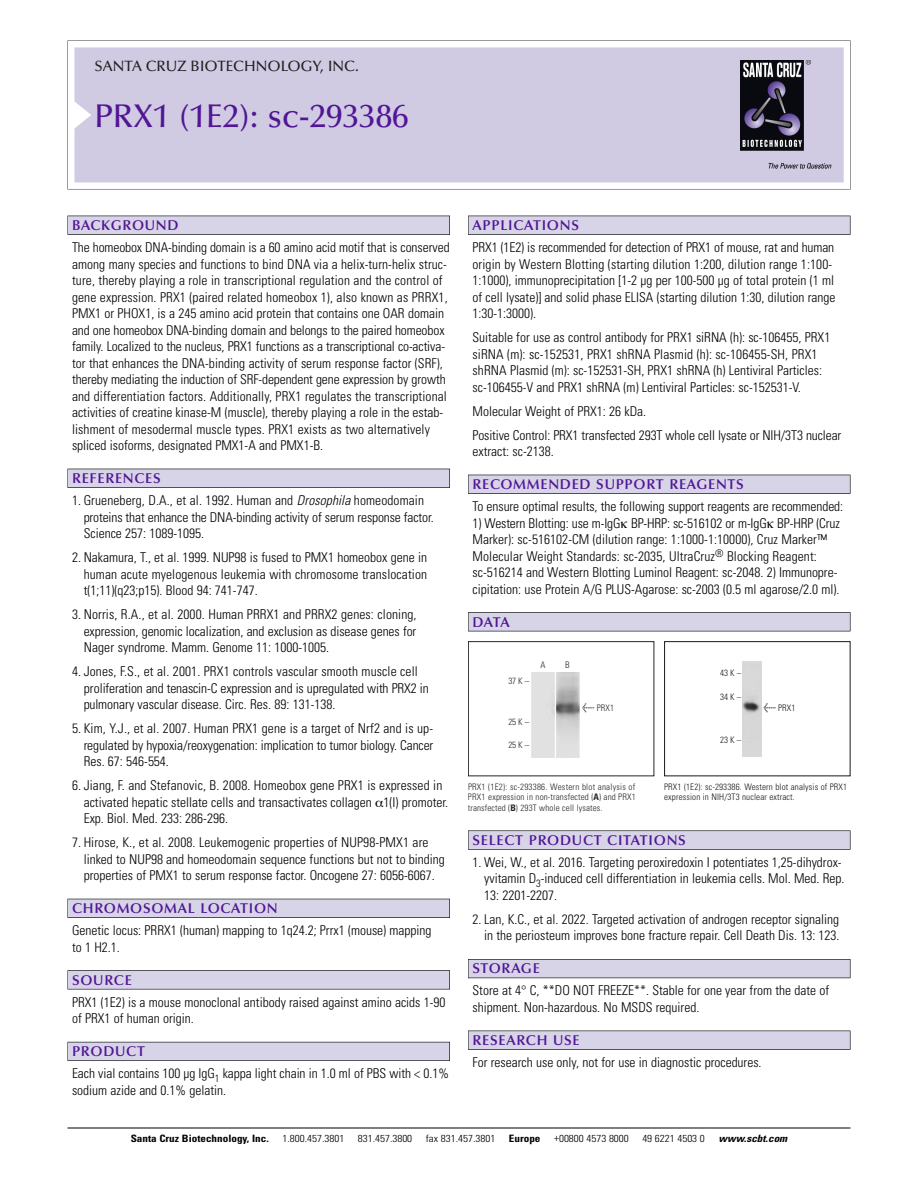
<style>
.page{position:relative;width:918px;height:1188px;background:#fff}
.page>*{position:absolute;margin:0;border:0;box-sizing:border-box;transform-origin:0 0}
.t1{font:500 33px "Optima";color:#511695}
.t2{font:500 15px "Optima";color:#231f20}
.t3{font:600 14.25px "Optima";letter-spacing:.05em;color:#511695}
.t4{font:300 condensed 13.5px/16.5px "Univers";color:#000}
.t5{font:300 condensed 10.2px "Univers";color:#000;scale:1.1 1}
.t6{font:700 condensed 10.2px "Univers";color:#000;scale:1.1 1}
.t7{font:italic 700 condensed 10.2px "Univers";color:#000;scale:1.1 1}
.t8{font:300 condensed 9px/10.5px "Univers";letter-spacing:.015em;color:#272627;text-align:justify}
.t9{font:300 condensed 9px/10.5px "Univers";letter-spacing:.015em;color:#191919}
.s1{font-style:italic}
.s2{font-family:"Meta Plus";font-weight:400;font-stretch:normal;font-size:10.5px}
.s3{font-weight:700}
</style>
<div class="page">
<svg style="left:68px;top:40px;width:783px;height:149px"></svg>
<div style="left:74px;top:47px;width:770px;height:135px;background:#d1cae3"></div>
<img style="left:741px;top:60px;width:90px;height:108px">
<div style="left:68px;top:216px;width:382px;height:19px;background:#535256"></div>
<div style="left:68px;top:216px;width:381px;height:18px;background:#d7d4e8"></div>
<div style="left:68px;top:469px;width:382px;height:19px;background:#525156"></div>
<div style="left:68px;top:469px;width:381px;height:18px;background:#d7d4e8"></div>
<div style="left:68px;top:899px;width:382px;height:19px;background:#515057"></div>
<div style="left:68px;top:899px;width:381px;height:18px;background:#d7d4e8"></div>
<div style="left:68px;top:970px;width:382px;height:19px;background:#575659"></div>
<div style="left:68px;top:971px;width:381px;height:18px;background:#d7d4e8"></div>
<div style="left:68px;top:1042px;width:382px;height:19px;background:#595860"></div>
<div style="left:68px;top:1042px;width:381px;height:18px;background:#d7d4e8"></div>
<div style="left:468px;top:216px;width:382px;height:19px;background:#535256"></div>
<div style="left:468px;top:216px;width:382px;height:18px;background:#d7d4e8"></div>
<div style="left:468px;top:475px;width:382px;height:19px;background:#525156"></div>
<div style="left:468px;top:475px;width:382px;height:18px;background:#d7d4e8"></div>
<div style="left:468px;top:612px;width:382px;height:19px;background:#545357"></div>
<div style="left:468px;top:613px;width:382px;height:18px;background:#d7d4e8"></div>
<svg style="left:468px;top:830px;width:382px;height:20px"></svg>
<div style="left:468px;top:831px;width:382px;height:18px;background:#d7d4e8"></div>
<div style="left:468px;top:959px;width:382px;height:19px;background:#55545b"></div>
<div style="left:468px;top:960px;width:382px;height:18px;background:#d7d4e8"></div>
<div style="left:468px;top:1031px;width:382px;height:19px;background:#545457"></div>
<div style="left:468px;top:1031px;width:382px;height:18px;background:#d7d4e8"></div>
<hr style="left:68px;top:1128px;width:782px;height:1px;background:#000">
<div style="left:468px;top:641px;width:186px;height:135px;border:1px solid #272627"></div>
<img style="left:531px;top:672px;width:49px;height:85px">
<div style="left:664px;top:641px;width:186px;height:135px;border:1px solid #191919"></div>
<img style="left:742px;top:661px;width:19px;height:95px">
<p class="t2" style="left:94px;top:60px;width:266px">SANTA CRUZ BIOTECHNOLOGY, INC.</p>
<p class="t1" style="left:94px;top:102px;width:316px">PRX1 (1E2): sc-293386</p>
<p class="t3" style="left:72px;top:219px;width:108px">BACKGROUND</p>
<p class="t4" style="left:72px;top:240px;width:379px">The homeobox DNA-binding domain is a 60 amino acid motif that is conserved among many species and functions to bind DNA via a helix-turn-helix struc&shy;ture, thereby playing a role in transcriptional regulation and the control of gene expression. PRX1 (paired related homeobox 1), also known as PRRX1, PMX1 or PHOX1, is a 245 amino acid protein that contains one OAR domain and one homeobox DNA-binding domain and belongs to the paired homeobox family. Localized to the nucleus, PRX1 functions as a transcriptional co-activa&shy;tor that enhances the DNA-binding activity of serum response factor (SRF), thereby mediating the induction of SRF-dependent gene expression by growth and differentiation factors. Additionally, PRX1 regulates the transcriptional activities of creatine kinase-M (muscle), thereby playing a role in the estab&shy;lishment of mesodermal muscle types. PRX1 exists as two alternatively spliced isoforms, designated PMX1-A and PMX1-B.</p>
<p class="t3" style="left:72px;top:472px;width:90px">REFERENCES</p>
<p class="t4" style="left:84px;top:493px;width:352px;text-indent:-12px">1. Grueneberg, D.A., et al. 1992. Human and <span class="s1">Drosophila</span> homeodomain proteins that enhance the DNA-binding activity of serum response factor.<br>Science 257: 1089-1095.</p>
<p class="t4" style="left:84px;top:550px;width:345px;text-align:justify;text-indent:-12px">2. Nakamura, T., et al. 1999. NUP98 is fused to PMX1 homeobox gene in human acute myelogenous leukemia with chromosome translocation t(1;11)(q23;p15). Blood 94: 741-747.</p>
<p class="t4" style="left:84px;top:607px;width:334px;text-align:justify;text-indent:-12px">3. Norris, R.A., et al. 2000. Human PRRX1 and PRRX2 genes: cloning, expression, genomic localization, and exclusion as disease genes for Nager syndrome. Mamm. Genome 11: 1000-1005.</p>
<p class="t4" style="left:84px;top:664px;width:347px;text-indent:-12px">4. Jones, F.S., et al. 2001. PRX1 controls vascular smooth muscle cell proliferation and tenascin-C expression and is upregulated with PRX2 in pulmonary vascular disease. Circ. Res. 89: 131-138.</p>
<p class="t4" style="left:84px;top:721px;width:351px;text-align:justify;text-indent:-12px">5. Kim, Y.J., et al. 2007. Human PRX1 gene is a target of Nrf2 and is up&shy;regulated by hypoxia/reoxygenation: implication to tumor biology. Cancer Res. 67: 546-554.</p>
<p class="t4" style="left:84px;top:778px;width:366px;text-indent:-12px">6. Jiang, F. and Stefanovic, B. 2008. Homeobox gene PRX1 is expressed in activated hepatic stellate cells and transactivates collagen 1(I) promoter.<br>Exp. Biol. Med. 233: 286-296.</p>
<p class="t4" style="left:84px;top:835px;width:363px;text-indent:-12px">7. Hirose, K., et al. 2008. Leukemogenic properties of NUP98-PMX1 are linked to NUP98 and homeodomain sequence functions but not to binding properties of PMX1 to serum response factor. Oncogene 27: 6056-6067.</p>
<p class="t3" style="left:72px;top:902px;width:207px">CHROMOSOMAL LOCATION</p>
<p class="t4" style="left:72px;top:924px;width:361px">Genetic locus: PRRX1 (human) mapping to 1q24.2; Prrx1 (mouse) mapping to 1 H2.1.</p>
<p class="t3" style="left:72px;top:974px;width:61px">SOURCE</p>
<p class="t4" style="left:72px;top:995px;width:375px">PRX1 (1E2) is a mouse monoclonal antibody raised against amino acids 1-90 of PRX1 of human origin.</p>
<p class="t3" style="left:72px;top:1045px;width:74px">PRODUCT</p>
<p class="t4" style="left:72px;top:1067px;width:378px">Each vial contains 100 µg IgG<sub>1</sub> kappa light chain in 1.0 ml of PBS with &lt; 0.1% sodium azide and 0.1% gelatin.</p>
<p class="t3" style="left:473px;top:219px;width:108px">APPLICATIONS</p>
<p class="t4" style="left:473px;top:240px;width:365px">PRX1 (1E2) is recommended for detection of PRX1 of mouse, rat and human origin by Western Blotting (starting dilution 1:200, dilution range 1:100- 1:1000), immunoprecipitation [1-2 µg per 100-500 µg of total protein (1 ml of cell lysate)] and solid phase ELISA (starting dilution 1:30, dilution range 1:30-1:3000).</p>
<p class="t4" style="left:473px;top:330px;width:359px">Suitable for use as control antibody for PRX1 siRNA (h): sc-106455, PRX1 siRNA (m): sc-152531, PRX1 shRNA Plasmid (h): sc-106455-SH, PRX1 shRNA Plasmid (m): sc-152531-SH, PRX1 shRNA (h) Lentiviral Particles: sc-106455-V and PRX1 shRNA (m) Lentiviral Particles: sc-152531-V.</p>
<p class="t4" style="left:473px;top:404px;width:175px">Molecular Weight of PRX1: 26 kDa.</p>
<p class="t4" style="left:473px;top:428px;width:370px">Positive Control: PRX1 transfected 293T whole cell lysate or NIH/3T3 nuclear extract: sc-2138.</p>
<p class="t3" style="left:473px;top:478px;width:273px">RECOMMENDED SUPPORT REAGENTS</p>
<p class="t4" style="left:473px;top:499px;width:372px">To ensure optimal results, the following support reagents are recommended:</p>
<p class="t4" style="left:473px;top:516px;width:369px">1) Western Blotting: use m-IgG BP-HRP: sc-516102 or m-IgG BP-HRP (Cruz Marker): sc-516102-CM (dilution range: 1:1000-1:10000), Cruz Marker™ Molecular Weight Standards: sc-2035, UltraCruz<sup>®</sup> Blocking Reagent: sc-516214 and Western Blotting Luminol Reagent: sc-2048. 2) Immunopre&shy;cipitation: use Protein A/G PLUS-Agarose: sc-2003 (0.5 ml agarose/2.0 ml).</p>
<p class="t3" style="left:473px;top:616px;width:39px">DATA</p>
<p class="t8" style="left:508px;top:677px;width:22px">37K–</p>
<p class="t8" style="left:508px;top:718px;width:22px">25K–</p>
<p class="t8" style="left:508px;top:740px;width:22px">25K–</p>
<p class="t8" style="left:541px;top:661px;width:7px">A</p>
<p class="t8" style="left:565px;top:661px;width:6px">B</p>
<p class="t8" style="left:582px;top:704px;width:34px"><span class="s2">&lt;</span> PRX1</p>
<p class="t8" style="left:468px;top:782px;width:169px">PRX1 (1E2): sc-293386. Western blot analysis of PRX1 expression in non-transfected (<span class="s3">A</span>) and PRX1 transfected (<span class="s3">B</span>) 293T whole cell lysates.</p>
<p class="t9" style="left:720px;top:669px;width:22px">43K–</p>
<p class="t9" style="left:720px;top:693px;width:22px">34K–</p>
<p class="t9" style="left:720px;top:735px;width:22px">23K–</p>
<p class="t9" style="left:763px;top:703px;width:34px"><span class="s2">&lt;</span> PRX1</p>
<p class="t9" style="left:664px;top:782px;width:184px">PRX1 (1E2): sc-293386. Western blot analysis of PRX1 expression in NIH/3T3 nuclear extract.</p>
<p class="t3" style="left:473px;top:834px;width:215px">SELECT PRODUCT CITATIONS</p>
<p class="t4" style="left:484px;top:855px;width:362px;text-indent:-12px">1. Wei, W., et al. 2016. Targeting peroxiredoxin I potentiates 1,25-dihydrox&shy;yvitamin D<sub>3</sub>-induced cell differentiation in leukemia cells. Mol. Med. Rep.<br>13: 2201-2207.</p>
<p class="t4" style="left:473px;top:912px;width:369px;text-align:right">2. Lan, K.C., et al. 2022. Targeted activation of androgen receptor signaling in the periosteum improves bone fracture repair. Cell Death Dis. 13: 123.</p>
<p class="t3" style="left:473px;top:963px;width:69px">STORAGE</p>
<p class="t4" style="left:473px;top:984px;width:358px">Store at 4° C, **DO NOT FREEZE**. Stable for one year from the date of shipment. Non-hazardous. No MSDS required.</p>
<p class="t3" style="left:473px;top:1034px;width:109px">RESEARCH USE</p>
<p class="t4" style="left:473px;top:1055px;width:291px">For research use only, not for use in diagnostic procedures.</p>
<p class="t6" style="left:131px;top:1135px;width:127px">Santa Cruz Biotechnology, Inc.</p>
<p class="t5" style="left:282px;top:1135px;width:58px">1.800.457.3801</p>
<p class="t5" style="left:358px;top:1135px;width:51px">831.457.3800</p>
<p class="t5" style="left:426px;top:1135px;width:65px">fax 831.457.3801</p>
<p class="t6" style="left:509px;top:1135px;width:30px">Europe</p>
<p class="t5" style="left:554px;top:1135px;width:69px">+00800 4573 8000</p>
<p class="t5" style="left:642px;top:1135px;width:58px">49 6221 4503 0</p>
<p class="t7" style="left:719px;top:1135px;width:66px">www.scbt.com</p>
</div>
